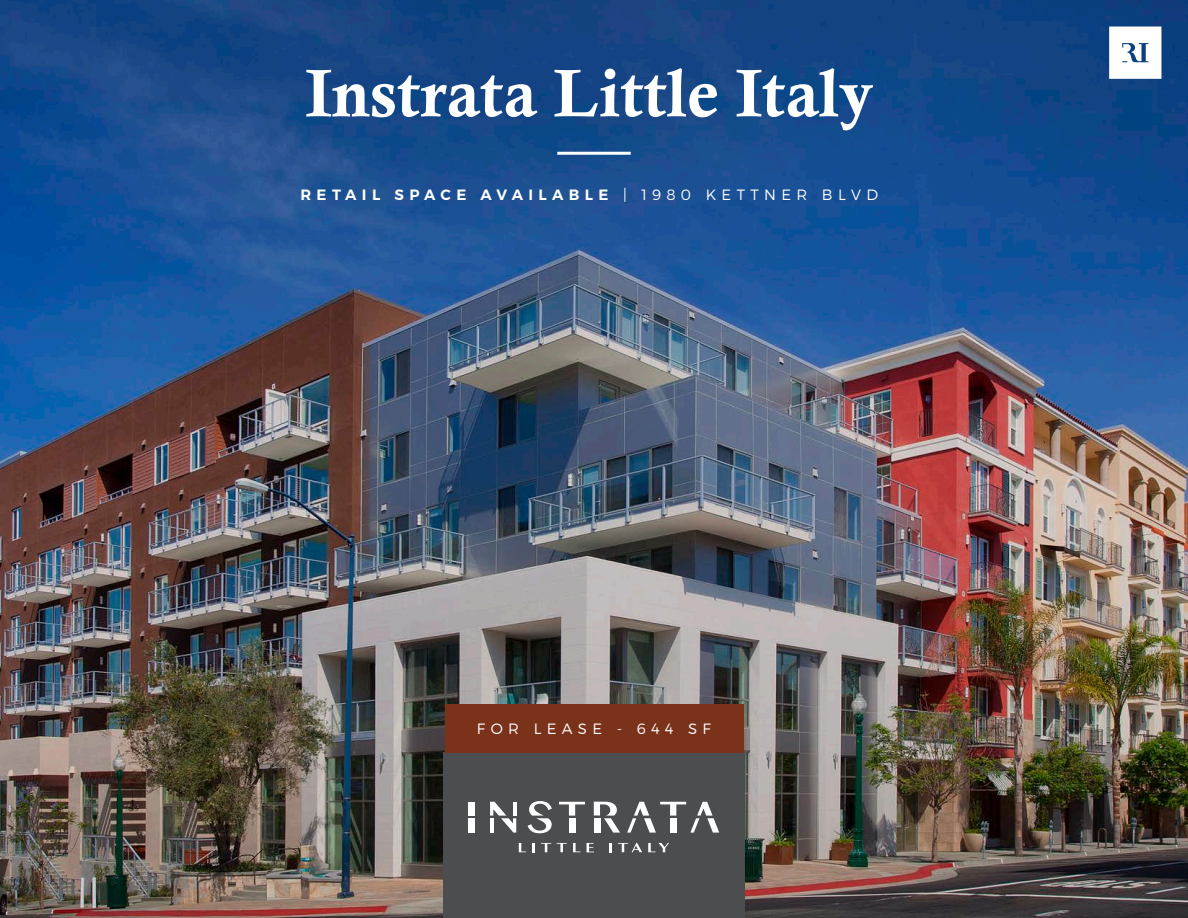
<style>
.page{position:relative;width:1188px;height:918px;background:#fff}
.page>*{position:absolute;margin:0;border:0;box-sizing:border-box;transform-origin:0 0}
.t1{font:67.5px "Calis MT Bol";color:#fff}
.t2{font:600 15px "Montserrat";letter-spacing:.36em;color:#fff}
.t3{font:300 15px "Montserrat";letter-spacing:.36em;color:#fff}
.s1{font-weight:300}
</style>
<div class="page">
<img style="left:0;top:0;width:1188px;height:918px">
<div style="left:443px;top:753px;width:302px;height:165px;background:#4c4d4f"></div>
<svg style="left:559px;top:802px;width:26px;height:14px"></svg>
<div style="left:569px;top:818px;width:6px;height:15px;background:#fff"></div>
<svg style="left:594px;top:802px;width:26px;height:31px"></svg>
<svg style="left:528px;top:801px;width:24px;height:32px"></svg>
<svg style="left:627px;top:802px;width:92px;height:31px"></svg>
<div style="left:469px;top:818px;width:6px;height:15px;background:#fff"></div>
<div style="left:469px;top:802px;width:6px;height:14px;background:#fff"></div>
<svg style="left:490px;top:802px;width:26px;height:31px"></svg>
<svg style="left:518px;top:843px;width:151px;height:10px"></svg>
<svg style="left:1109px;top:27px;width:52px;height:52px"></svg>
<div style="left:445px;top:704px;width:298px;height:49px;background:#7b321a"></div>
<hr style="left:557px;top:152px;width:74px;height:3px;background:#fff">
<p class="t1" style="left:306px;top:55px;width:569px">Instrata Little Italy</p>
<p class="t2" style="left:300px;top:186px;width:579px">RETAIL SPACE AVAILABLE <span class="s1">| 1980 KETTNER BLVD</span></p>
<p class="t3" style="left:477px;top:720px;width:236px">FOR LEASE - 644 SF</p>
</div>
